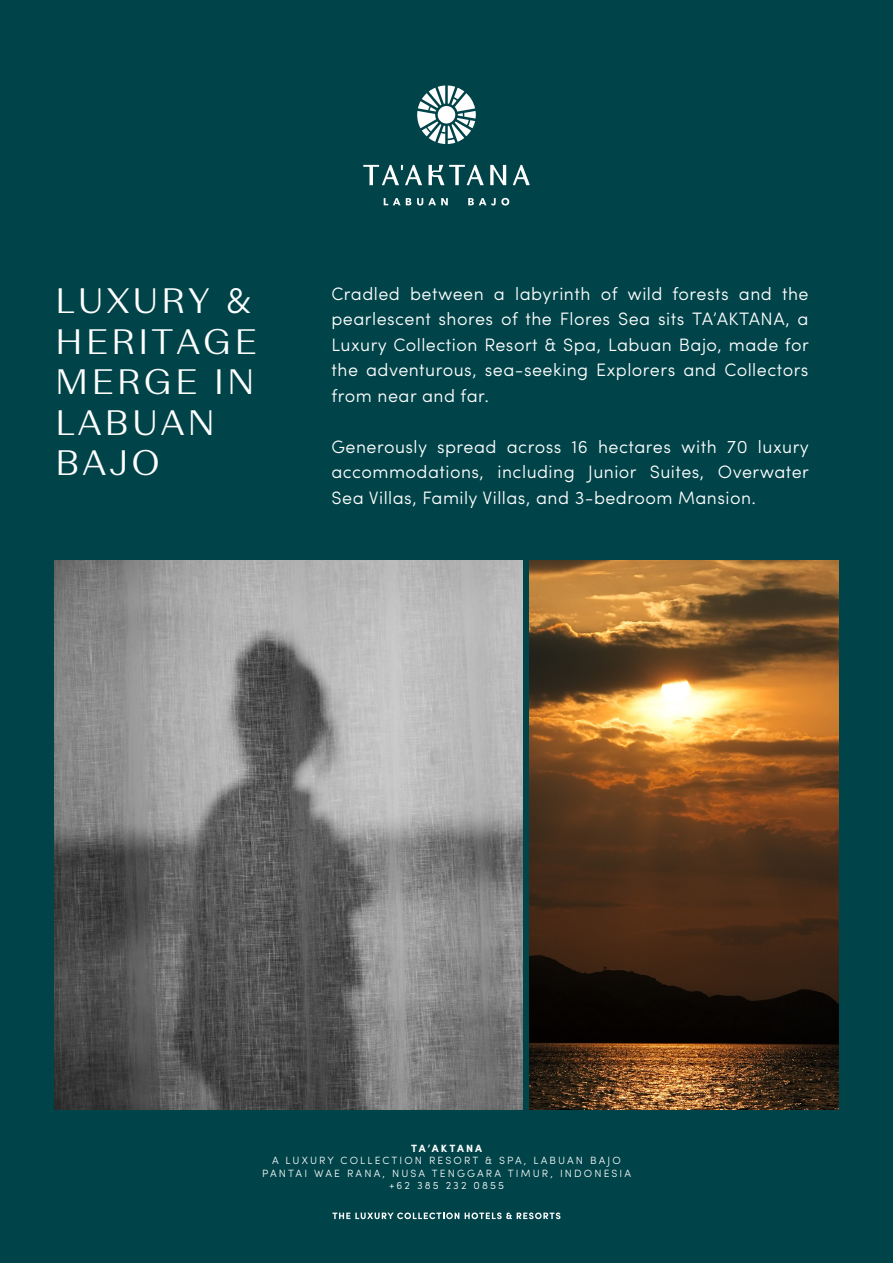
<style>
.page{position:relative;width:893px;height:1263px;background:#00444a}
.page>*{position:absolute;margin:0;border:0;box-sizing:border-box;transform-origin:0 0}
.t1{font:300 35.25px/40.5px "Beausite Fit Trial";letter-spacing:.1em;color:#fff}
.t2{font:300 18px/25.5px "Sofia Pro";letter-spacing:.025em;color:#fff;text-align:justify}
.t3{font:300 10.5px "Sofia Pro";letter-spacing:.2em;color:#fff}
.t4{font:700 10.5px "Sofia Pro";letter-spacing:.2em;color:#fff}
.s1{font-family:"Acumin Variable Concept";font-weight:400}
</style>
<div class="page">
<img style="left:530px;top:560px;width:309px;height:549px">
<img style="left:54px;top:560px;width:468px;height:549px">
<svg style="left:417px;top:85px;width:59px;height:59px"></svg>
<svg style="left:384px;top:198px;width:27px;height:7px"></svg>
<svg style="left:417px;top:198px;width:31px;height:8px"></svg>
<svg style="left:468px;top:198px;width:41px;height:8px"></svg>
<svg style="left:490px;top:165px;width:16px;height:20px"></svg>
<svg style="left:513px;top:165px;width:17px;height:20px"></svg>
<svg style="left:429px;top:165px;width:55px;height:20px"></svg>
<svg style="left:363px;top:165px;width:59px;height:20px"></svg>
<svg style="left:332px;top:1212px;width:127px;height:7px"></svg>
<svg style="left:465px;top:1212px;width:95px;height:7px"></svg>
<p class="t1" style="left:56px;top:284px;width:198px">LUXURY <span class="s1">&amp;</span></p>
<p class="t1" style="left:56px;top:324px;width:203px">HERITAGE<br>MERGE IN</p>
<p class="t1" style="left:56px;top:405px;width:161px">LABUAN</p>
<p class="t1" style="left:56px;top:446px;width:105px">BAJO</p>
<p class="t2" style="left:332px;top:280px;width:479px">Cradled between a labyrinth of wild forests and the pearlescent shores of the Flores Sea sits TA’AKTANA, a Luxury Collection Resort &amp; Spa, Labuan Bajo, made for the adventurous, sea-seeking Explorers and Collectors from near and far.</p>
<p class="t2" style="left:332px;top:433px;width:479px">Generously spread across 16 hectares with 70 luxury accommodations, including Junior Suites, Overwater Sea Villas, Family Villas, and 3-bedroom Mansion.</p>
<p class="t4" style="left:411px;top:1140px;width:73px">TA’AKTANA</p>
<p class="t3" style="left:272px;top:1153px;width:350px">A LUXURY COLLECTION RESORT &amp; SPA, LABUAN BAJO</p>
<p class="t3" style="left:262px;top:1165px;width:371px">PANTAI WAE RANA, NUSA TENGGARA TIMUR, INDONESIA</p>
<p class="t3" style="left:389px;top:1178px;width:116px">+62 385 232 0855</p>
</div>
